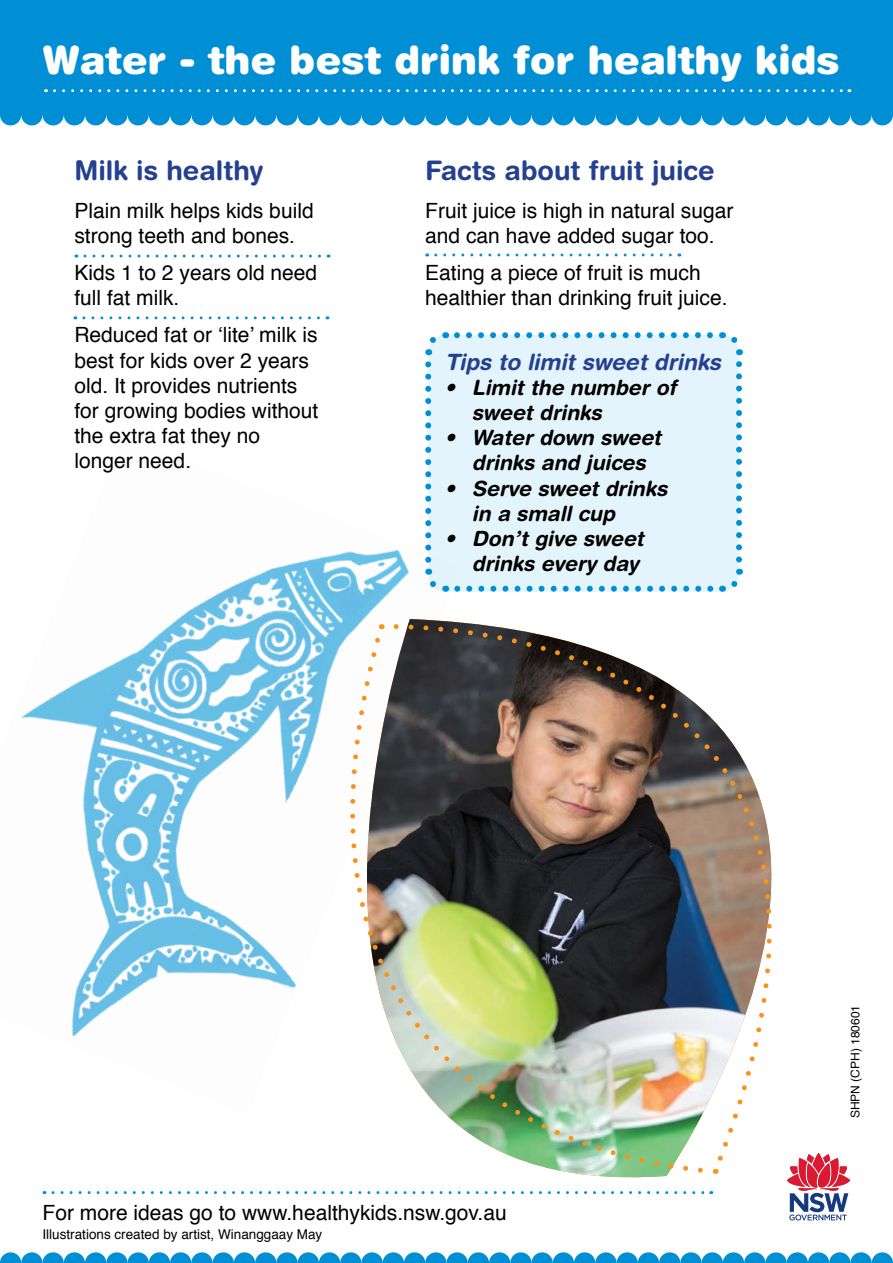
<style>
.page{position:relative;width:893px;height:1263px;background:#fff}
.page>*{position:absolute;margin:0;border:0;box-sizing:border-box;transform-origin:0 0}
.t1{font:900 39px "Helvetica Rounded";color:#fff}
.t2{font:700 27px "Helvetica Rounded";color:#25408e}
.t3{font:italic 700 22.5px "Helvetica Rounded";color:#25408e}
.t4{font:21px/25.2px "Helvetica";color:#000}
.t5{font:italic 700 21px/25.2px "Helvetica Rounded";color:#000}
.t6{font:13.5px "Helvetica";color:#000}
.t7{font:12px "Helvetica";color:#000}
</style>
<div class="page">
<img style="left:21px;top:550px;width:421px;height:487px">
<svg style="left:0;top:1252px;width:893px;height:11px"></svg>
<div style="left:64px;top:104px;width:21px;height:21px;background:#008ed4;border-radius:50%"></div>
<div style="left:149px;top:104px;width:21px;height:21px;background:#008ed4;border-radius:50%"></div>
<div style="left:234px;top:104px;width:21px;height:21px;background:#008ed4;border-radius:50%"></div>
<div style="left:319px;top:104px;width:21px;height:21px;background:#008ed4;border-radius:50%"></div>
<div style="left:404px;top:104px;width:21px;height:21px;background:#008ed4;border-radius:50%"></div>
<div style="left:489px;top:104px;width:21px;height:21px;background:#008ed4;border-radius:50%"></div>
<div style="left:574px;top:104px;width:21px;height:21px;background:#008ed4;border-radius:50%"></div>
<div style="left:659px;top:104px;width:21px;height:21px;background:#008ed4;border-radius:50%"></div>
<div style="left:744px;top:104px;width:21px;height:21px;background:#008ed4;border-radius:50%"></div>
<div style="left:829px;top:104px;width:21px;height:21px;background:#008ed4;border-radius:50%"></div>
<div style="left:0;top:104px;width:21px;height:21px;background:#008ed4;border-radius:50%"></div>
<div style="left:85px;top:104px;width:21px;height:21px;background:#008ed4;border-radius:50%"></div>
<div style="left:170px;top:104px;width:21px;height:21px;background:#008ed4;border-radius:50%"></div>
<div style="left:255px;top:104px;width:21px;height:21px;background:#008ed4;border-radius:50%"></div>
<div style="left:340px;top:104px;width:21px;height:21px;background:#008ed4;border-radius:50%"></div>
<div style="left:425px;top:104px;width:21px;height:21px;background:#008ed4;border-radius:50%"></div>
<div style="left:510px;top:104px;width:21px;height:21px;background:#008ed4;border-radius:50%"></div>
<div style="left:595px;top:104px;width:22px;height:21px;background:#008ed4;border-radius:50%"></div>
<div style="left:680px;top:104px;width:22px;height:21px;background:#008ed4;border-radius:50%"></div>
<div style="left:765px;top:104px;width:22px;height:21px;background:#008ed4;border-radius:50%"></div>
<div style="left:850px;top:104px;width:22px;height:21px;background:#008ed4;border-radius:50%"></div>
<div style="left:21px;top:104px;width:22px;height:21px;background:#008ed4;border-radius:50%"></div>
<div style="left:106px;top:104px;width:22px;height:21px;background:#008ed4;border-radius:50%"></div>
<div style="left:191px;top:104px;width:22px;height:21px;background:#008ed4;border-radius:50%"></div>
<div style="left:276px;top:104px;width:22px;height:21px;background:#008ed4;border-radius:50%"></div>
<div style="left:361px;top:104px;width:22px;height:21px;background:#008ed4;border-radius:50%"></div>
<div style="left:446px;top:104px;width:22px;height:21px;background:#008ed4;border-radius:50%"></div>
<div style="left:531px;top:104px;width:22px;height:21px;background:#008ed4;border-radius:50%"></div>
<div style="left:617px;top:104px;width:21px;height:21px;background:#008ed4;border-radius:50%"></div>
<div style="left:702px;top:104px;width:21px;height:21px;background:#008ed4;border-radius:50%"></div>
<div style="left:787px;top:104px;width:21px;height:21px;background:#008ed4;border-radius:50%"></div>
<div style="left:872px;top:104px;width:21px;height:21px;background:#008ed4;border-radius:50%"></div>
<div style="left:43px;top:104px;width:21px;height:21px;background:#008ed4;border-radius:50%"></div>
<div style="left:128px;top:104px;width:21px;height:21px;background:#008ed4;border-radius:50%"></div>
<div style="left:213px;top:104px;width:21px;height:21px;background:#008ed4;border-radius:50%"></div>
<div style="left:298px;top:104px;width:21px;height:21px;background:#008ed4;border-radius:50%"></div>
<div style="left:383px;top:104px;width:21px;height:21px;background:#008ed4;border-radius:50%"></div>
<div style="left:468px;top:104px;width:21px;height:21px;background:#008ed4;border-radius:50%"></div>
<div style="left:553px;top:104px;width:21px;height:21px;background:#008ed4;border-radius:50%"></div>
<div style="left:638px;top:104px;width:21px;height:21px;background:#008ed4;border-radius:50%"></div>
<div style="left:723px;top:104px;width:21px;height:21px;background:#008ed4;border-radius:50%"></div>
<div style="left:808px;top:104px;width:21px;height:21px;background:#008ed4;border-radius:50%"></div>
<div style="left:0;top:0;width:893px;height:115px;background:#008ed4"></div>
<svg style="left:55px;top:89px;width:795px;height:3px"></svg>
<svg style="left:252px;top:628px;width:451px;height:548px"></svg>
<img style="left:391px;top:621px;width:381px;height:550px">
<svg style="left:53px;top:1191px;width:659px;height:3px"></svg>
<svg style="left:85px;top:255px;width:244px;height:3px"></svg>
<svg style="left:436px;top:253px;width:244px;height:3px"></svg>
<svg style="left:84px;top:316px;width:244px;height:3px"></svg>
<div style="left:428px;top:335px;width:311px;height:257px;background:#e3f4fd;border-radius:17px"></div>
<svg style="left:457px;top:586px;width:257px;height:6px"></svg>
<svg style="left:424px;top:364px;width:22px;height:231px"></svg>
<svg style="left:722px;top:569px;width:21px;height:23px"></svg>
<svg style="left:721px;top:332px;width:22px;height:227px"></svg>
<svg style="left:425px;top:332px;width:285px;height:23px"></svg>
<svg style="left:787px;top:1153px;width:63px;height:67px"></svg>
<h1 class="t1" style="left:43px;top:44px;width:799px">Water - the best drink for healthy kids</h1>
<p class="t2" style="left:74px;top:160px;width:191px">Milk is healthy</p>
<p class="t2" style="left:425px;top:160px;width:291px">Facts about fruit juice</p>
<p class="t4" style="left:74px;top:200px;width:241px">Plain milk helps kids build strong teeth and bones.</p>
<p class="t4" style="left:74px;top:262px;width:244px">Kids 1 to 2 years old need full fat milk.</p>
<p class="t4" style="left:74px;top:323px;width:245px">Reduced fat or ‘lite’ milk is best for kids over 2 years old. It provides nutrients for growing bodies without the extra fat they no longer need.</p>
<p class="t4" style="left:425px;top:200px;width:310px">Fruit juice is high in natural sugar and can have added sugar too.</p>
<p class="t4" style="left:425px;top:262px;width:304px">Eating a piece of fruit is much healthier than drinking fruit juice.</p>
<p class="t3" style="left:445px;top:353px;width:278px">Tips to limit sweet drinks</p>
<p class="t5" style="left:472px;top:377px;width:206px;text-indent:-27px">• Limit the number of sweet drinks</p>
<p class="t5" style="left:445px;top:427px;width:218px;text-align:center">• Water down sweet drinks and juices</p>
<p class="t5" style="left:472px;top:477px;width:197px;text-indent:-27px">• Serve sweet drinks in a small cup</p>
<p class="t5" style="left:445px;top:528px;width:200px;text-align:right">• Don’t give sweet drinks every day</p>
<p class="t4" style="left:43px;top:1202px;width:466px">For more ideas go to www.healthykids.nsw.gov.au</p>
<p class="t6" style="left:43px;top:1229px;width:281px">Illustrations created by artist, Winanggaay May</p>
<p class="t7" style="left:851px;top:1118px;width:115px;rotate:-90deg">SHPN (CPH) 180601</p>
</div>
